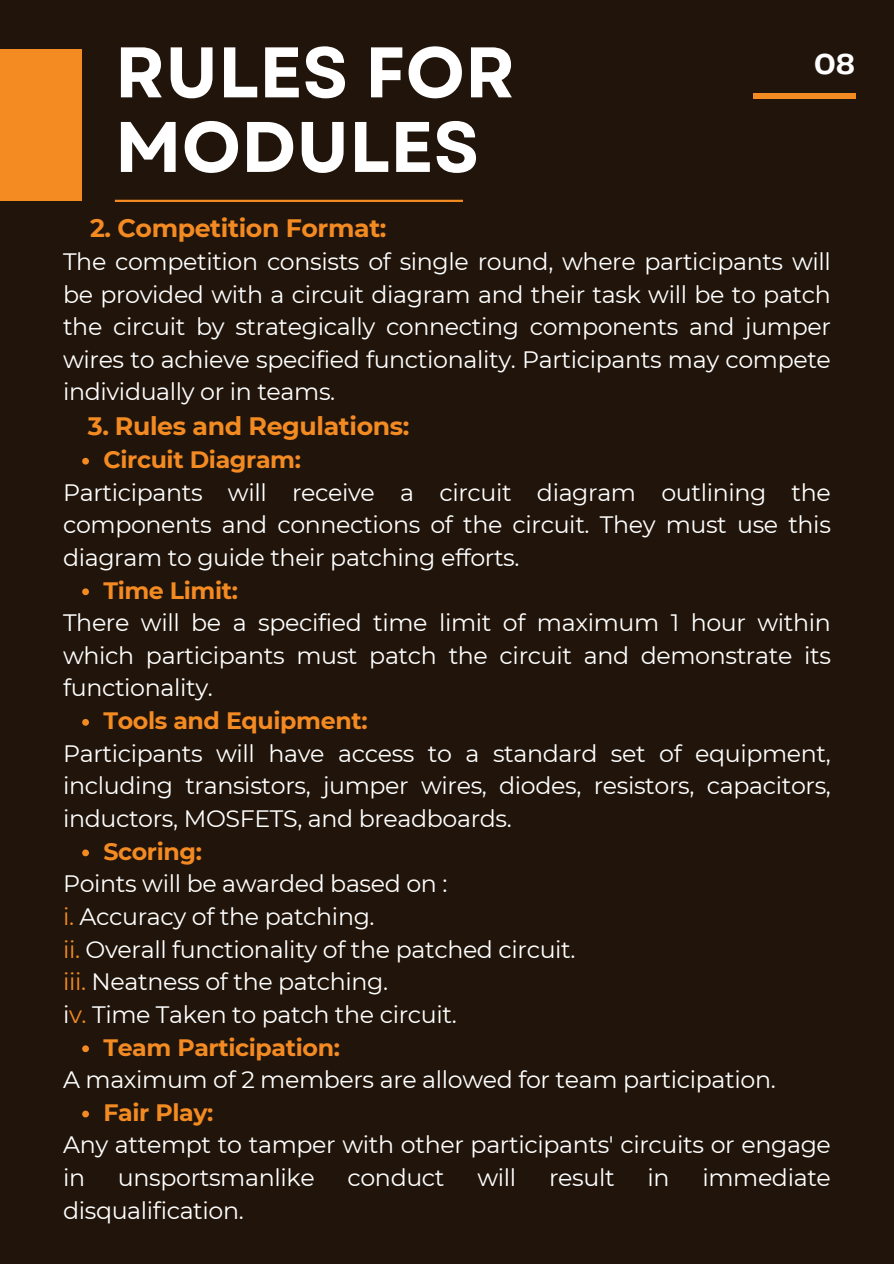
<style>
.page{position:relative;width:894px;height:1264px;background:#fff}
.page>*{position:absolute;margin:0;border:0;box-sizing:border-box;transform-origin:0 0}
.t1{font:700 71.4px/74.6px "Garet";color:#fff}
.t2{font:700 30px "Telegraf";color:#fff}
.t3{font:700 25.2px "Montserrat";letter-spacing:-.015em;color:#f38a22}
.t4{font:23.7px/32.7px "Montserrat";letter-spacing:-.015em;color:#fff;text-align:justify}
.t5{font:700 23.7px "Montserrat";letter-spacing:-.015em;color:#f38a22}
.s1{color:#f38a22}
</style>
<div class="page">
<div style="left:0;top:0;width:893px;height:1263px;background:#21150b"></div>
<div style="left:0;top:50px;width:82px;height:151px;background:#f38a22"></div>
<hr style="left:115px;top:200px;width:348px;height:2px;background:#f38a22">
<svg style="left:82px;top:458px;width:7px;height:6px"></svg>
<svg style="left:82px;top:588px;width:7px;height:7px"></svg>
<svg style="left:82px;top:719px;width:7px;height:6px"></svg>
<svg style="left:82px;top:849px;width:7px;height:7px"></svg>
<svg style="left:82px;top:1045px;width:7px;height:7px"></svg>
<svg style="left:82px;top:1110px;width:7px;height:7px"></svg>
<div style="left:752px;top:93px;width:103px;height:6px;background:#f38a22"></div>
<p class="t1" style="left:115px;top:35px;width:402px">RULES FOR<br>MODULES</p>
<p class="t2" style="left:813px;top:51px;width:42px">08</p>
<h1 class="t3" style="left:90px;top:213px;width:298px">2. Competition Format:</h1>
<p class="t4" style="left:63px;top:245px;width:769px">The competition consists of single round, where participants will be provided with a circuit diagram and their task will be to patch the circuit by strategically connecting components and jumper wires to achieve specified functionality. Participants may compete individually or in teams.</p>
<p class="t3" style="left:88px;top:411px;width:323px">3. Rules and Regulations:</p>
<p class="t5" style="left:103px;top:445px;width:199px">Circuit Diagram:</p>
<p class="t4" style="left:63px;top:476px;width:769px">Participants will receive a circuit diagram outlining the components and connections of the circuit. They must use this diagram to guide their patching efforts.</p>
<p class="t5" style="left:103px;top:575px;width:136px">Time Limit:</p>
<p class="t4" style="left:63px;top:606px;width:769px">There will be a specified time limit of maximum 1 hour within which participants must patch the circuit and demonstrate its functionality.</p>
<p class="t5" style="left:103px;top:706px;width:265px">Tools and Equipment:</p>
<p class="t4" style="left:63px;top:737px;width:769px">Participants will have access to a standard set of equipment, including transistors, jumper wires, diodes, resistors, capacitors, inductors, MOSFETS, and breadboards.</p>
<p class="t5" style="left:103px;top:836px;width:100px">Scoring:</p>
<p class="t4" style="left:63px;top:867px;width:386px">Points will be awarded based on :</p>
<p class="t4" style="left:63px;top:900px;width:313px"><span class="s1">i.</span> Accuracy of the patching.</p>
<p class="t4" style="left:63px;top:932px;width:514px"><span class="s1">ii.</span> Overall functionality of the patched circuit.</p>
<p class="t4" style="left:63px;top:965px;width:326px"><span class="s1">iii.</span> Neatness of the patching.</p>
<p class="t4" style="left:63px;top:998px;width:395px">i<span class="s1">v.</span> Time Taken to patch the circuit.</p>
<p class="t5" style="left:103px;top:1032px;width:238px">Team Participation:</p>
<p class="t4" style="left:63px;top:1063px;width:714px">A maximum of 2 members are allowed for team participation.</p>
<p class="t5" style="left:103px;top:1097px;width:112px">Fair Play:</p>
<p class="t4" style="left:63px;top:1128px;width:769px">Any attempt to tamper with other participants' circuits or engage in</p>
<p class="t4" style="left:118px;top:1161px;width:198px">unsportsmanlike</p>
<p class="t4" style="left:347px;top:1161px;width:99px">conduct</p>
<p class="t4" style="left:477px;top:1161px;width:40px">will</p>
<p class="t4" style="left:549px;top:1161px;width:67px">result</p>
<p class="t4" style="left:647px;top:1161px;width:24px">in</p>
<p class="t4" style="left:702px;top:1161px;width:130px">immediate</p>
<p class="t4" style="left:63px;top:1193px;width:182px">disqualification.</p>
</div>
